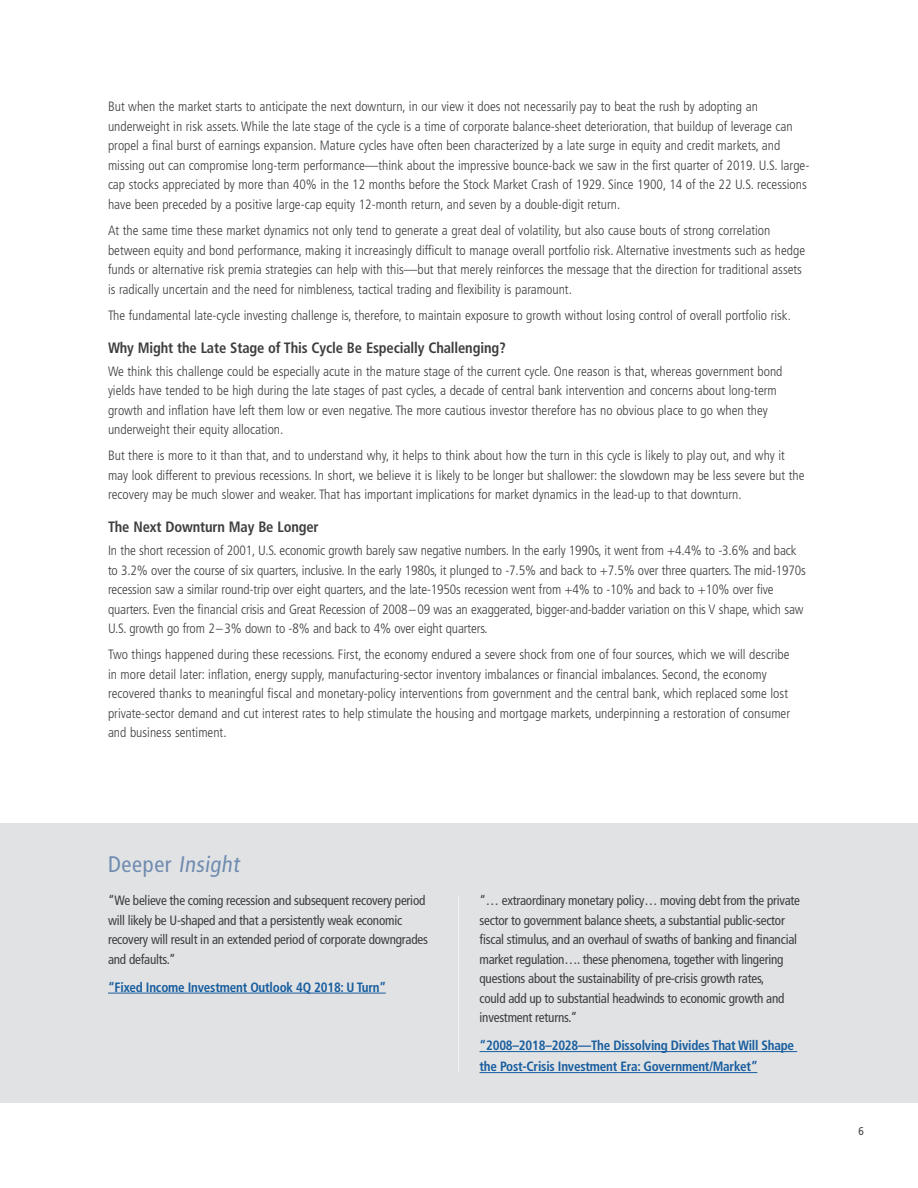
<style>
.page{position:relative;width:918px;height:1188px;background:#fff}
.page>*{position:absolute;margin:0;border:0;box-sizing:border-box;transform-origin:0 0}
.Table_Cat_all_caps{font:condensed 22.5px "Frutiger LT Std";color:#708cb0}
.Para_headline{font:700 condensed 15px "Frutiger LT Std";letter-spacing:-.01em;color:#3e3e3f}
.Body_Copy{font:300 condensed 13.5px/19.5px "Frutiger LT Std";color:#3e3e3f}
.t1{font:condensed 13.5px/19.5px "Frutiger LT Std";letter-spacing:-.015em;color:#3e3e3f}
.t2{font:700 condensed 13.5px/21px "Frutiger LT Std";letter-spacing:-.015em;color:#175d9e}
.t3{font:condensed 11.25px "Frutiger LT Std";color:#3e3e3f}
.s1{color:#545557}
</style>
<div class="page">
<div style="left:0;top:824px;width:918px;height:279px;background:#e1e2e4"></div>
<hr style="left:108px;top:993px;width:278px;height:1px;background:#175d9e">
<hr style="left:480px;top:1051px;width:317px;height:1px;background:#175d9e">
<hr style="left:480px;top:1072px;width:277px;height:1px;background:#175d9e">
<hr style="left:458px;top:895px;width:1px;height:176px;background:#fff">
<p class="Body_Copy" style="left:108px;top:97px;width:703px">But when the market starts to anticipate the next downturn, in our view it does not necessarily pay to beat the rush by adopting an underweight in risk assets. While the late stage of the cycle is a time of corporate balance-sheet deterioration, that buildup of leverage can propel a final burst of earnings expansion. Mature cycles have often been characterized by a late surge in equity and credit markets, and missing out can compromise long-term performance—think about the impressive bounce-back we saw in the first quarter of 2019. U.S. large&shy;cap stocks appreciated by more than 40% in the 12 months before the Stock Market Crash of 1929. Since 1900, 14 of the 22 U.S. recessions have been preceded by a positive large-cap equity 12-month return, and seven by a double-digit return.</p>
<p class="Body_Copy" style="left:108px;top:221px;width:699px">At the same time these market dynamics not only tend to generate a great deal of volatility, but also cause bouts of strong correlation between equity and bond performance, making it increasingly difficult to manage overall portfolio risk. Alternative investments such as hedge funds or alternative risk premia strategies can help with this—but that merely reinforces the message that the direction for traditional assets is radically uncertain and the need for nimbleness, tactical trading and flexibility is paramount.</p>
<p class="Body_Copy" style="left:108px;top:306px;width:684px">The fundamental late-cycle investing challenge is, therefore, to maintain exposure to growth without losing control of overall portfolio risk<span class="s1">.</span></p>
<p class="Para_headline" style="left:108px;top:339px;width:399px">Why Might the Late Stage of This Cycle Be Especially Challenging?</p>
<p class="Body_Copy" style="left:108px;top:361px;width:676px">We think this challenge could be especially acute in the mature stage of the current cycle. One reason is that, whereas government bond yields have tended to be high during the late stages of past cycles, a decade of central bank intervention and concerns about long-term growth and inflation have left them low or even negative. The more cautious investor therefore has no obvious place to go when they underweight their equity allocation.</p>
<p class="Body_Copy" style="left:108px;top:446px;width:698px">But there is more to it than that, and to understand why, it helps to think about how the turn in this cycle is likely to play out, and why it may look different to previous recessions. In short, we believe it is likely to be longer but shallower: the slowdown may be less severe but the recovery may be much slower and weaker. That has important implications for market dynamics in the lead-up to that downturn.</p>
<p class="Para_headline" style="left:108px;top:518px;width:212px">The Next Downturn May Be Longer</p>
<p class="Body_Copy" style="left:108px;top:541px;width:700px">In the short recession of 2001, U.S. economic growth barely saw negative numbers. In the early 1990s, it went from +4.4% to -3.6% and back to 3.2% over the course of six quarters, inclusive. In the early 1980s, it plunged to -7.5% and back to +7.5% over three quarters. The mid-1970s recession saw a similar round-trip over eight quarters, and the late-1950s recession went from +4% to -10% and back to +10% over five quarters. Even the financial crisis and Great Recession of 2008–09 was an exaggerated, bigger-and-badder variation on this V shape, which saw U.S. growth go from 2–3% down to -8% and back to 4% over eight quarters.</p>
<p class="Body_Copy" style="left:108px;top:645px;width:684px">Two things happened during these recessions. First, the economy endured a severe shock from one of four sources, which we will describe in more detail later: inflation, energy supply, manufacturing-sector inventory imbalances or financial imbalances. Second, the economy recovered thanks to meaningful fiscal and monetary-policy interventions from government and the central bank, which replaced some lost private-sector demand and cut interest rates to help stimulate the housing and mortgage markets, underpinning a restoration of consumer and business sentiment.</p>
<p class="Table_Cat_all_caps" style="left:108px;top:851px;width:136px">D e e p e r Insight</p>
<p class="t1" style="left:108px;top:891px;width:322px">“We believe the coming recession and subsequent recovery period will likely be U-shaped and that a persistently weak economic recovery will result in an extended period of corporate downgrades and defaults.”</p>
<p class="t2" style="left:108px;top:977px;width:280px">“Fixed Income Investment Outlook 4Q 2018: U Turn”</p>
<p class="t1" style="left:480px;top:891px;width:322px">“… extraordinary monetary policy… moving debt from the private sector to government balance sheets, a substantial public-sector fiscal stimulus, and an overhaul of swaths of banking and financial market regulation…. these phenomena, together with lingering questions about the sustainability of pre-crisis growth rates,<br>could add up to substantial headwinds to economic growth and investment returns.”</p>
<p class="t2" style="left:480px;top:1035px;width:316px">“2008–2018–2028—The Dissolving Divides That Will Shape the Post-Crisis Investment Era: Government/Market”</p>
<p class="t3" style="left:859px;top:1124px;width:7px">6</p>
</div>
